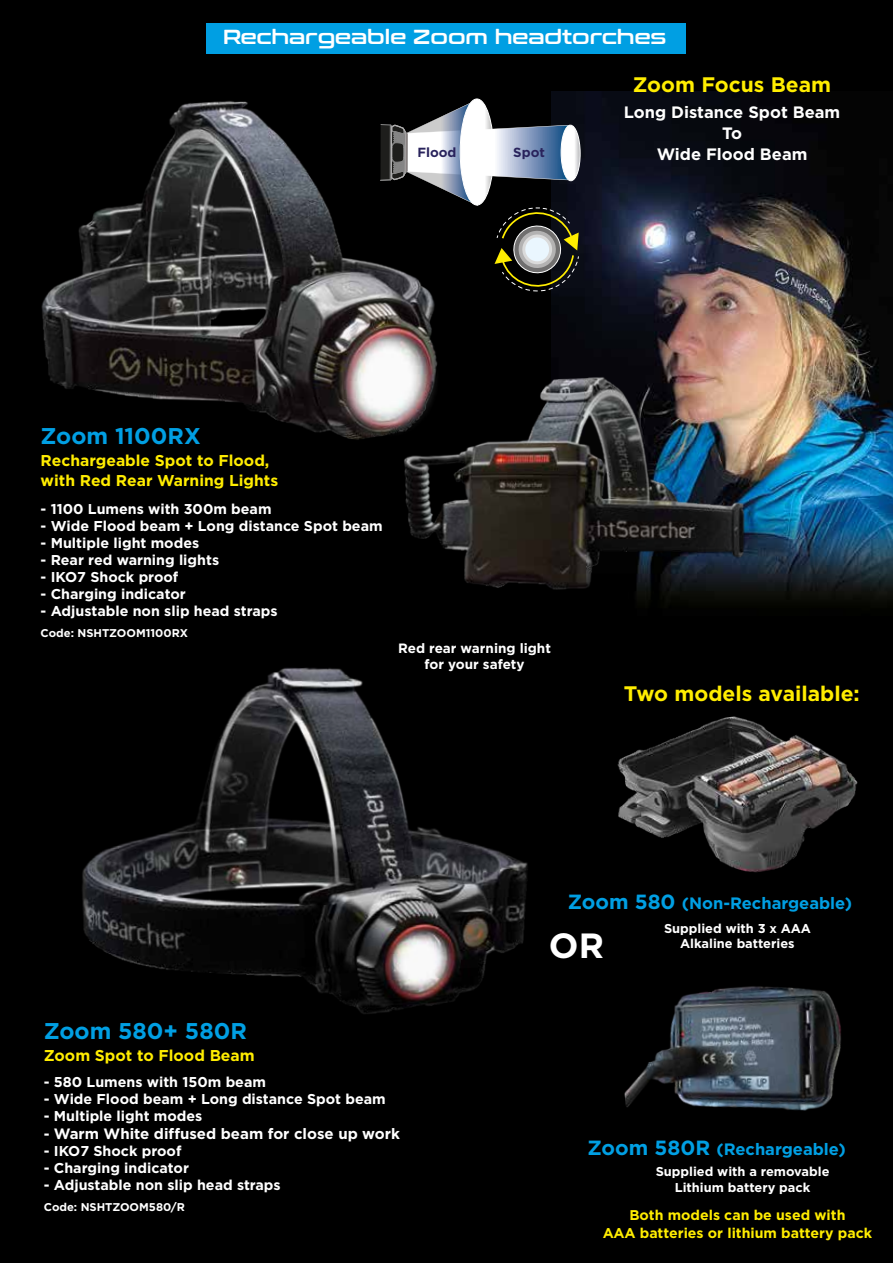
<style>
.page{position:relative;width:893px;height:1263px;background:#000}
.page>*{position:absolute;margin:0;border:0;box-sizing:border-box;transform-origin:0 0}
.t1{font:700 34.95px "Gotham";color:#fff}
.t2{font:700 22.8px "Gotham";color:#009fe3}
.t3{font:700 21px "Gotham";color:#ffed00}
.t4{font:20.25px "Conthrax Sb";color:#fff}
.t5{font:700 16.5px "Gotham";color:#009fe3}
.t6{font:700 16.5px/21px "Gotham";color:#fff;text-align:center}
.t7{font:700 15.6px/20px "Gotham";color:#ffed00}
.t8{font:700 15px "Gotham";color:#fff}
.t9{font:700 14.25px "Gotham";color:#fff}
.t10{font:700 14.1px/18px "Gotham";color:#ffed00;text-align:center}
.t11{font:700 13.5px/16.5px "Gotham";color:#fff;text-align:center}
.t12{font:700 13.2px "Gotham";color:#29235c}
.t13{font:700 12.9px/15.5px "Gotham";color:#fff;text-align:center}
.t14{font:700 11.25px "Gotham";color:#fff}
.s1{font-size:20.55px}
.s2{font-size:14.25px}
</style>
<div class="page">
<img style="left:552px;top:92px;width:341px;height:510px">
<img style="left:41px;top:101px;width:394px;height:339px">
<img style="left:377px;top:348px;width:383px;height:254px">
<div style="left:207px;top:24px;width:479px;height:30px;background:#009fe3"></div>
<img style="left:82px;top:667px;width:446px;height:347px">
<svg style="left:380px;top:99px;width:200px;height:194px"></svg>
<img style="left:617px;top:716px;width:241px;height:157px">
<img style="left:624px;top:986px;width:217px;height:125px">
<h3 class="t4" style="left:223px;top:22px;width:445px">Rechargeable Zoom headtorches</h3>
<p class="t12" style="left:417px;top:145px;width:41px">Flood</p>
<p class="t12" style="left:513px;top:145px;width:33px">Spot</p>
<h3 class="t3" style="left:633px;top:72px;width:200px">Zoom Focus Beam</h3>
<p class="t6" style="left:624px;top:101px;width:218px">Long Distance Spot Beam<br>To<br>Wide Flood Beam</p>
<h2 class="t2" style="left:41px;top:422px;width:162px">Zoom 1100RX</h2>
<p class="t7" style="left:41px;top:450px;width:239px">Rechargeable Spot to Flood, with Red Rear Warning Lights</p>
<p class="t9" style="left:41px;top:500px;width:232px">- 1100 Lumens with 300m beam</p>
<p class="t9" style="left:41px;top:517px;width:343px">- Wide Flood beam + Long distance Spot beam</p>
<p class="t9" style="left:41px;top:534px;width:160px">- Multiple light modes</p>
<p class="t9" style="left:41px;top:552px;width:180px">- Rear red warning lights</p>
<p class="t9" style="left:41px;top:569px;width:139px">- IKO7 Shock proof</p>
<p class="t9" style="left:41px;top:586px;width:147px">- Charging indicator</p>
<p class="t9" style="left:41px;top:603px;width:238px">- Adjustable non slip head straps</p>
<p class="t14" style="left:41px;top:627px;width:149px">Code: NSHTZOOM1100RX</p>
<p class="t11" style="left:398px;top:639px;width:154px">Red rear warning light for your safety</p>
<h3 class="t3" style="left:624px;top:682px;width:237px">Two models available:</h3>
<h2 class="t2" style="left:44px;top:1017px;width:205px">Zoom 580+ 580R</h2>
<p class="t7" style="left:44px;top:1045px;width:212px">Zoom Spot to Flood Beam</p>
<p class="t5" style="left:568px;top:893px;width:286px"><span class="s1">Zoom 580</span> (Non-Rechargeable)</p>
<p class="t13" style="left:664px;top:920px;width:148px">Supplied with 3 x AAA</p>
<h1 class="t1" style="left:549px;top:926px;width:57px">OR</h1>
<p class="t13" style="left:680px;top:935px;width:116px">Alkaline batteries</p>
<p class="t9" style="left:44px;top:1073px;width:224px">- 580 Lumens with 150m beam</p>
<p class="t9" style="left:44px;top:1090px;width:343px">- Wide Flood beam + Long distance Spot beam</p>
<p class="t9" style="left:44px;top:1107px;width:160px">- Multiple light modes</p>
<p class="t8" style="left:44px;top:1125px;width:358px"><span class="s2">-</span> Warm White diffused beam for close up work</p>
<p class="t9" style="left:44px;top:1142px;width:139px">- IKO7 Shock proof</p>
<p class="t9" style="left:44px;top:1160px;width:147px">- Charging indicator</p>
<p class="t9" style="left:44px;top:1177px;width:238px">- Adjustable non slip head straps</p>
<p class="t14" style="left:44px;top:1200px;width:143px">Code: NSHTZOOM580/R</p>
<p class="t5" style="left:588px;top:1139px;width:260px"><span class="s1">Zoom 580R</span> (Rechargeable)</p>
<p class="t13" style="left:656px;top:1163px;width:175px">Supplied with a removable<br>Lithium battery pack</p>
<p class="t10" style="left:603px;top:1206px;width:271px">Both models can be used with<br>AAA batteries or lithium battery pack</p>
</div>
